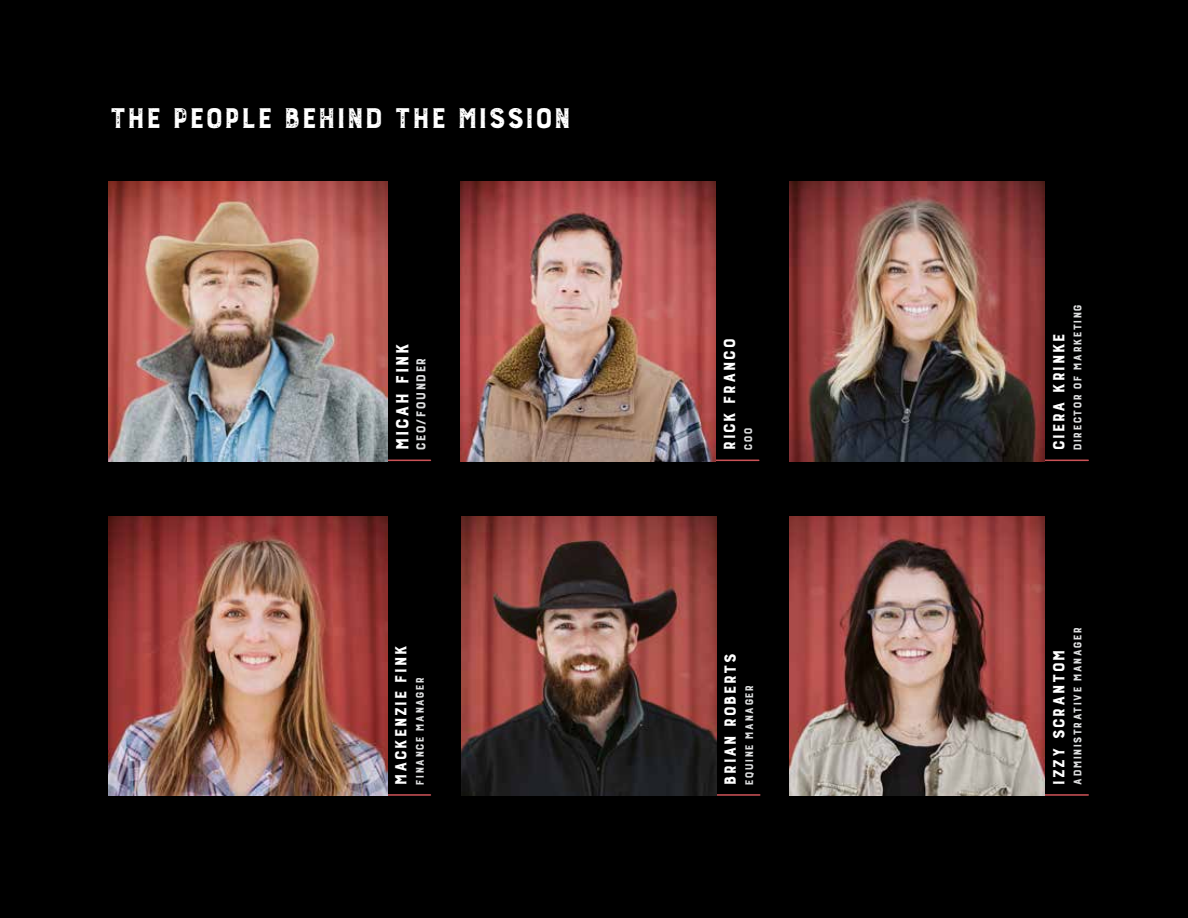
<style>
.page{position:relative;width:1188px;height:918px;background:#000}
.page>*{position:absolute;margin:0;border:0;box-sizing:border-box;transform-origin:0 0}
.t1{font:700 37.5px "Burford Rustic";letter-spacing:-.03em;color:#fff}
.t2{font:23.25px "Burford Rustic Book Regular 2";letter-spacing:.005em;color:#fff}
.t3{font:21.3px "Burford Rustic Book Regular 2";letter-spacing:.005em;color:#fff}
.t4{font:17.1px "Burford Rustic Book Regular 2";color:#dcddde}
.t5{font:14.55px "Burford Rustic Book Regular 2";letter-spacing:.005em;color:#dcddde}
</style>
<div class="page">
<hr style="left:1045px;top:794px;width:43px;height:2px;background:#cb5256">
<img style="left:790px;top:517px;width:255px;height:279px">
<hr style="left:715px;top:460px;width:44px;height:1px;background:#cb5256">
<img style="left:460px;top:182px;width:256px;height:279px">
<hr style="left:716px;top:794px;width:44px;height:2px;background:#cb5256">
<img style="left:461px;top:517px;width:255px;height:279px">
<hr style="left:387px;top:794px;width:43px;height:2px;background:#cb5256">
<img style="left:108px;top:517px;width:279px;height:279px">
<hr style="left:1045px;top:460px;width:43px;height:1px;background:#cb5256">
<img style="left:790px;top:182px;width:255px;height:279px">
<hr style="left:387px;top:460px;width:43px;height:1px;background:#cb5256">
<img style="left:108px;top:182px;width:279px;height:279px">
<h1 class="t1" style="left:108px;top:99px;width:459px">THE PEOPLE BEHIND THE MISSION</h1>
<h2 class="t2" style="left:390px;top:451px;width:110px;rotate:-90deg">Micah Fink</h2>
<p class="t4" style="left:412px;top:451px;width:95px;rotate:-90deg">CEO/Founder</p>
<h3 class="t3" style="left:390px;top:786px;width:143px;rotate:-90deg">Mackenzie Fink</h3>
<p class="t5" style="left:412px;top:786px;width:110px;rotate:-90deg">Finance Manager</p>
<h3 class="t3" style="left:718px;top:451px;width:115px;rotate:-90deg">Rick Franco</h3>
<p class="t5" style="left:741px;top:451px;width:23px;rotate:-90deg">COO</p>
<h3 class="t3" style="left:719px;top:786px;width:131px;rotate:-90deg">Brian Roberts</h3>
<p class="t5" style="left:742px;top:786px;width:103px;rotate:-90deg">Equine Manager</p>
<h3 class="t3" style="left:1048px;top:451px;width:120px;rotate:-90deg">Ciera Krinke</h3>
<p class="t5" style="left:1070px;top:451px;width:149px;rotate:-90deg">Director of Marketing</p>
<h3 class="t3" style="left:1048px;top:786px;width:138px;rotate:-90deg">Izzy Scrantom</h3>
<p class="t5" style="left:1070px;top:786px;width:160px;rotate:-90deg">Administrative Manager</p>
</div>
